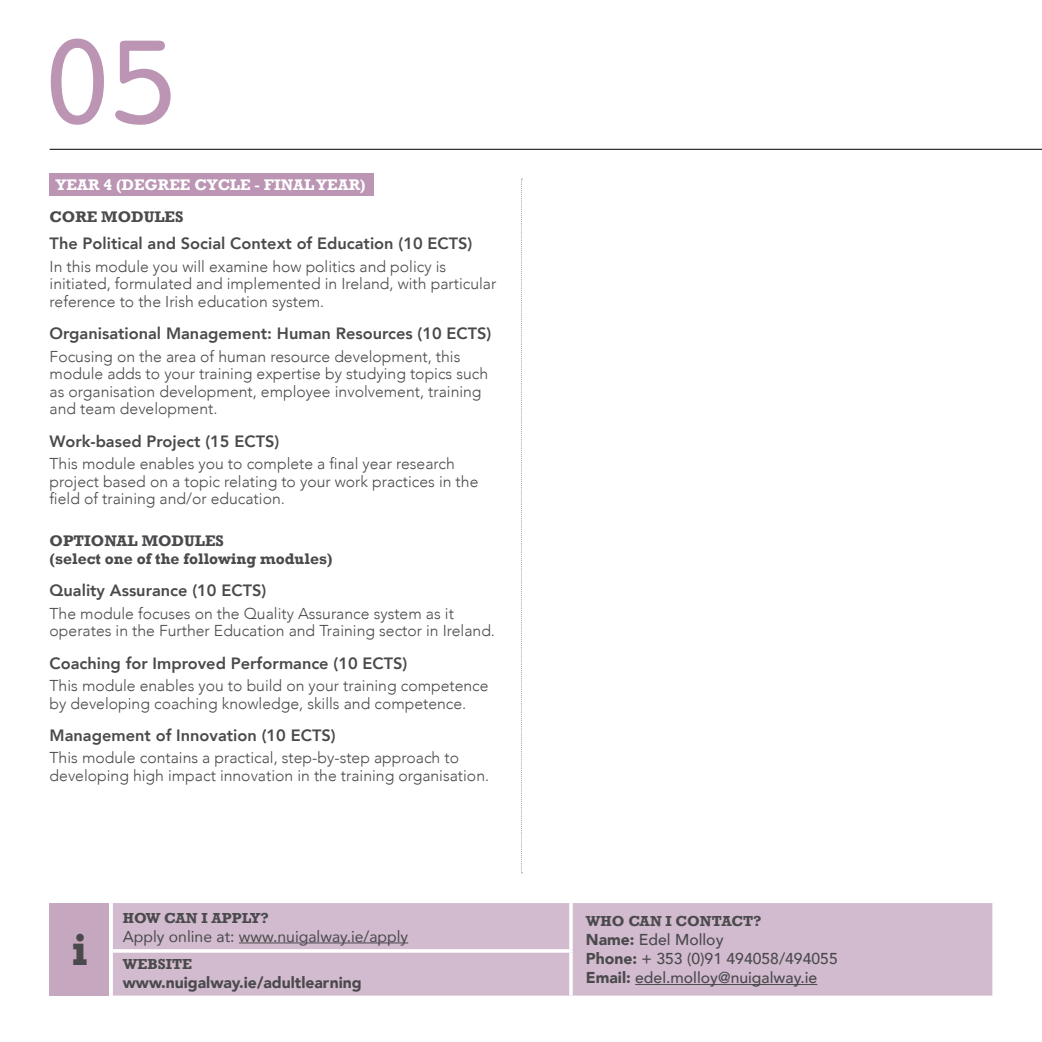
<style>
.page{position:relative;width:1042px;height:1042px;background:#fff}
.page>*{position:absolute;margin:0;border:0;box-sizing:border-box;transform-origin:0 0}
.t1{font:133px "Courier";color:#bb95b3}
.i{font:700 45.5px "Rockwell";color:#4a4a4d}
.Body_Text{font:800 16.45px "Avenir";color:#4a4a4d}
.Body_Text-2{font:300 15.75px/17.5px "Avenir";color:#4a4a4d}
.How_can_I_apply_body{font:500 15.75px/19.2px "Avenir";color:#4a4a4d}
.Body_Text-3{font:700 15.75px/17.5px "Rockwell";color:#4a4a4d}
.How_can_I_apply_body-2{font:15.75px "Avenir";color:#4a4a4d}
.How_can_I_apply_body-3{font:900 15.75px "Avenir";color:#4a4a4d}
.Body_Text-4{font:700 15.75px "Rockwell";color:#fff}
.How_can_I_apply_head{font:700 14.88px "Rockwell";color:#4a4a4d}
.s1{font-weight:900}
</style>
<div class="page">
<div style="left:50px;top:173px;width:324px;height:22px;background:#bb95b3"></div>
<svg style="left:521px;top:179px;width:1px;height:694px"></svg>
<div style="left:113px;top:903px;width:879px;height:92px;background:#d2bbce"></div>
<hr style="left:569px;top:903px;width:4px;height:46px;background:#f8f4f7">
<hr style="left:113px;top:949px;width:460px;height:3px;background:#fff">
<svg style="left:569px;top:952px;width:4px;height:43px"></svg>
<hr style="left:239px;top:942px;width:169px;height:1px;background:#4a4a4d">
<hr style="left:635px;top:984px;width:182px;height:1px;background:#4a4a4d">
<div style="left:50px;top:903px;width:59px;height:92px;background:#c6a7c0"></div>
<hr style="left:50px;top:149px;width:992px;height:1px;background:#000">
<p class="t1" style="left:37px;top:-22px;width:148px">05</p>
<p class="Body_Text-4" style="left:56px;top:175px;width:312px">YEAR 4 (DEGREE CYCLE - FINAL YEAR)</p>
<p class="Body_Text-3" style="left:50px;top:208px;width:135px">CORE MODULES</p>
<p class="Body_Text" style="left:50px;top:231px;width:424px">The Political and Social Context of Education (10 ECTS)</p>
<p class="Body_Text-2" style="left:50px;top:258px;width:448px">In this module you will examine how politics and policy is initiated, formulated and implemented in Ireland, with particular reference to the Irish education system.</p>
<p class="Body_Text" style="left:50px;top:321px;width:443px">Organisational Management: Human Resources (10 ECTS)</p>
<p class="Body_Text-2" style="left:50px;top:347px;width:440px">Focusing on the area of human resource development, this module adds to your training expertise by studying topics such as organisation development, employee involvement, training and team development.</p>
<p class="Body_Text" style="left:50px;top:428px;width:231px">Work-based Project (15 ECTS)</p>
<p class="Body_Text-2" style="left:50px;top:455px;width:430px">This module enables you to complete a final year research project based on a topic relating to your work practices in the field of training and/or education.</p>
<p class="Body_Text-3" style="left:50px;top:532px;width:284px">OPTIONAL MODULES<br>(select one of the following modules)</p>
<p class="Body_Text" style="left:50px;top:578px;width:218px">Quality Assurance (10 ECTS)</p>
<p class="Body_Text-2" style="left:50px;top:604px;width:447px">The module focuses on the Quality Assurance system as it operates in the Further Education and Training sector in Ireland.</p>
<p class="Body_Text" style="left:50px;top:650px;width:359px">Coaching for Improved Performance (10 ECTS)</p>
<p class="Body_Text-2" style="left:50px;top:677px;width:440px">This module enables you to build on your training competence by developing coaching knowledge, skills and competence.</p>
<p class="Body_Text" style="left:50px;top:722px;width:287px">Management of Innovation (10 ECTS)</p>
<p class="Body_Text-2" style="left:50px;top:749px;width:441px">This module contains a practical, step-by-step approach to developing high impact innovation in the training organisation.</p>
<p class="i" style="left:71px;top:922px;width:18px">i</p>
<p class="How_can_I_apply_head" style="left:123px;top:908px;width:148px">HOW CAN I APPLY?</p>
<p class="How_can_I_apply_body-2" style="left:123px;top:923px;width:287px">Apply online at: www.nuigalway.ie/apply</p>
<p class="How_can_I_apply_head" style="left:123px;top:955px;width:71px">WEBSITE</p>
<p class="How_can_I_apply_body-3" style="left:123px;top:969px;width:240px">www.nuigalway.ie/adultlearning</p>
<p class="How_can_I_apply_head" style="left:586px;top:911px;width:177px">WHO CAN I CONTACT?</p>
<p class="How_can_I_apply_body" style="left:586px;top:929px;width:253px"><span class="s1">Name:</span> Edel Molloy<br><span class="s1">Phone:</span> + 353 (0)91 494058/494055<br><span class="s1">Email:</span> edel.molloy@nuigalway.ie</p>
</div>
